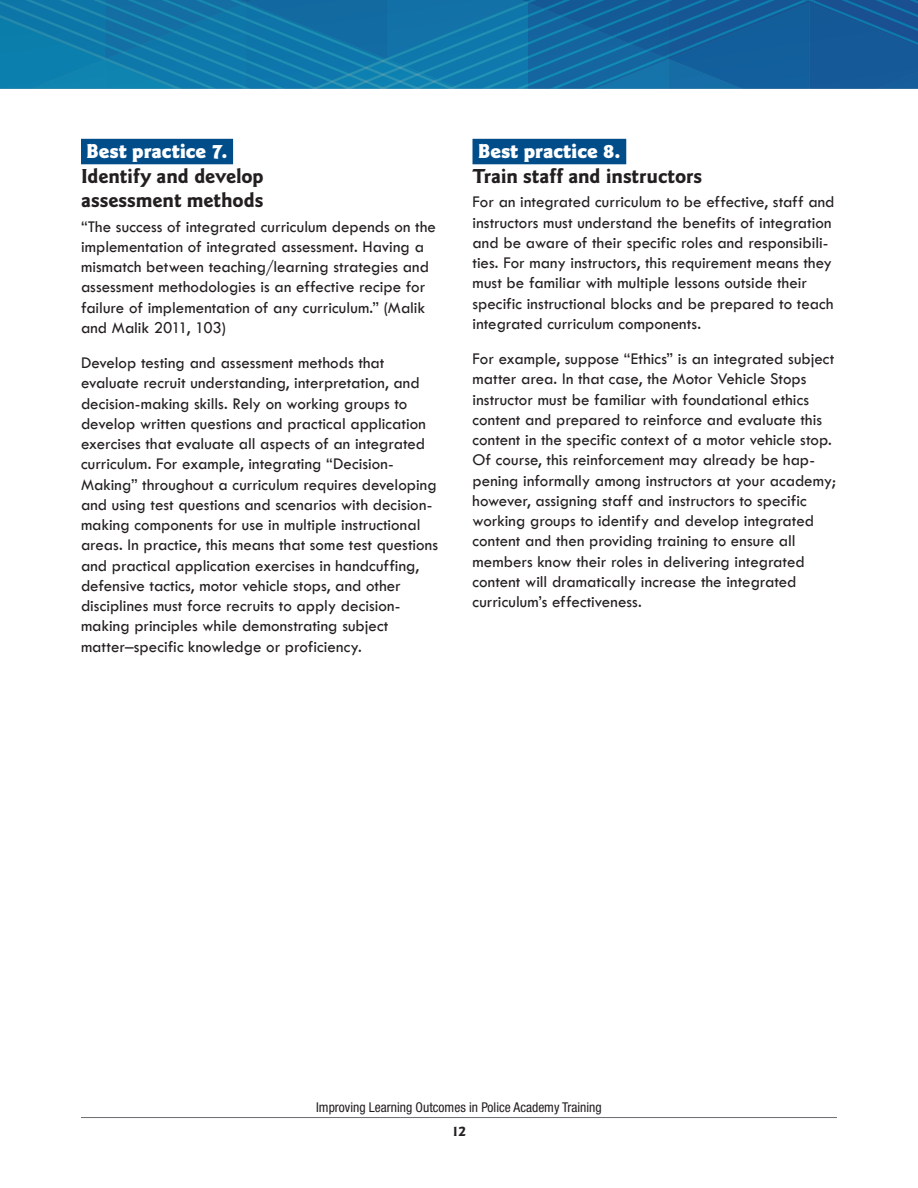
<style>
.page{position:relative;width:918px;height:1188px;background:#fff}
.page>*{position:absolute;margin:0;border:0;box-sizing:border-box;transform-origin:0 0}
.t1{font:700 21px/24.9px "Goudy Sans Std";letter-spacing:-.005em;color:#231f20}
.t2{font:16.95px/20.2px "Tw Cen";color:#231f20}
.t3{font:700 15px "Goudy Sans Std";color:#231f20}
.t4{font:condensed 13.5px "Helvetica Neue LT Std";color:#231f20}
.s1{font-weight:900;color:#fff}
</style>
<div class="page">
<hr style="left:81px;top:1117px;width:756px;height:1px;background:#6c6d70">
<svg style="left:0;top:0;width:918px;height:89px;background:#136fa4"></svg>
<div style="left:81px;top:139px;width:152px;height:25px;background:#014d8a"></div>
<div style="left:472px;top:139px;width:154px;height:25px;background:#014d8a"></div>
<h3 class="t1" style="left:81px;top:138px;width:184px"><span class="s1">Best practice 7.<br></span>Identify and develop assessment methods</h3>
<p class="t2" style="left:81px;top:216px;width:357px">“The success of integrated curriculum depends on the implementation of integrated assessment. Having a mismatch between teaching/learning strategies and assessment methodologies is an effective recipe for failure of implementation of any curriculum.” (Malik and Malik 2011, 103)</p>
<p class="t2" style="left:81px;top:352px;width:359px">Develop testing and assessment methods that evaluate recruit understanding, interpretation, and decision-making skills. Rely on working groups to develop written questions and practical application exercises that evaluate all aspects of an integrated curriculum. For example, integrating “Decision-Making” throughout a curriculum requires developing and using test questions and scenarios with decision&shy;making components for use in multiple instructional areas. In practice, this means that some test questions and practical application exercises in handcuffing, defensive tactics, motor vehicle stops, and other disciplines must force recruits to apply decision&shy;making principles while demonstrating subject matter–specific knowledge or proficiency.</p>
<h3 class="t1" style="left:472px;top:138px;width:231px;line-height:25.7px"><span class="s1">Best practice 8.<br></span>Train staff and instructors</h3>
<p class="t2" style="left:472px;top:192px;width:364px">For an integrated curriculum to be effective, staff and instructors must understand the benefits of integration and be aware of their specific roles and responsibili&shy;ties. For many instructors, this requirement means they must be familiar with multiple lessons outside their specific instructional blocks and be prepared to teach integrated curriculum components.</p>
<p class="t2" style="left:472px;top:349px;width:365px">For example, suppose “Ethics” is an integrated subject matter area. In that case, the Motor Vehicle Stops instructor must be familiar with foundational ethics content and prepared to reinforce and evaluate this content in the specific context of a motor vehicle stop.<br>Of course, this reinforcement may already be hap&shy;pening informally among instructors at your academy; however, assigning staff and instructors to specific working groups to identify and develop integrated content and then providing training to ensure all members know their roles in delivering integrated content will dramatically increase the integrated curriculum’s effectiveness.</p>
<p class="t4" style="left:316px;top:1099px;width:287px">Improving Learning Outcomes in Police Academy Training</p>
<p class="t3" style="left:452px;top:1123px;width:16px">12</p>
</div>
